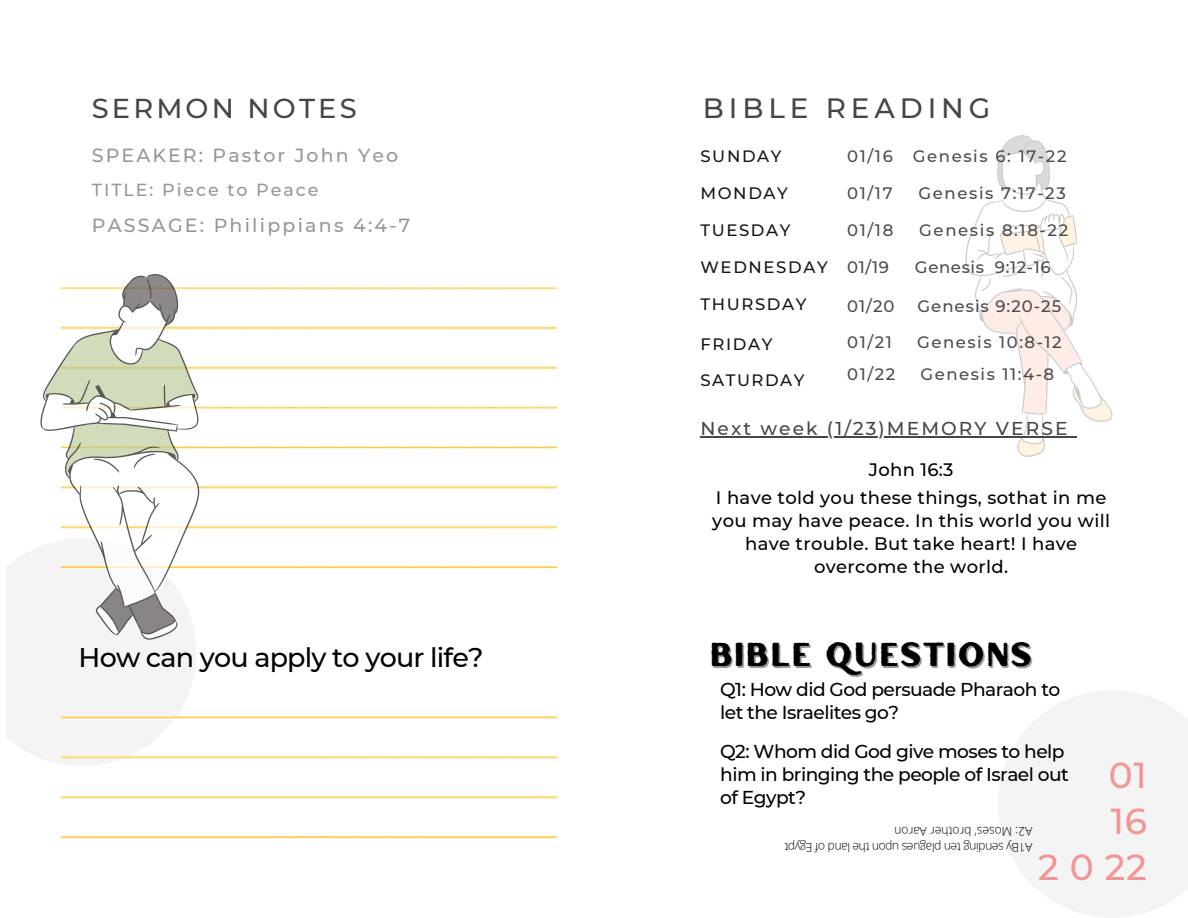
<style>
.page{position:relative;width:1188px;height:918px;background:#fff}
.page>*{position:absolute;margin:0;border:0;box-sizing:border-box;transform-origin:0 0}
.t1{font:500 36px "Montserrat";letter-spacing:.02em;color:#f49494}
.t2{font:33.15px "Hertical Sans Rough";letter-spacing:.045em;color:#000}
.t3{font:500 27.9px "Montserrat";letter-spacing:.175em;color:#464645}
.t4{font:500 27.3px "Montserrat";letter-spacing:.115em;color:#464645}
.t5{font:500 27px "Montserrat";letter-spacing:-.03em;color:#000}
.t6{font:500 18.9px "Montserrat";letter-spacing:.115em;color:#989797}
.t7{font:500 18.6px/22.8px "Montserrat";letter-spacing:-.03em;color:#000}
.t8{font:500 18.6px "Montserrat";letter-spacing:.115em;color:#464645}
.t9{font:500 18px/23px "Montserrat";letter-spacing:.02em;color:#000;text-align:center}
.t10{font:500 17.4px "Montserrat";letter-spacing:.11em;color:#989797}
.t11{font:500 16.5px "Montserrat";letter-spacing:.095em;color:#4f494b}
.t12{font:500 16.5px "Montserrat";letter-spacing:.1em;color:#171615}
.t13{font:500 16.5px "Montserrat";letter-spacing:.04em;color:#4f494b}
.t14{font:500 16.5px "Montserrat";letter-spacing:.06em;color:#4f494b}
.t15{font:300 12px "Open Sans";color:#000}
</style>
<div class="page">
<svg style="left:999px;top:690px;width:189px;height:228px"></svg>
<img style="left:200px;top:286px;width:356px;height:283px">
<img style="left:61px;top:716px;width:495px;height:123px">
<svg style="left:7px;top:547px;width:191px;height:219px"></svg>
<svg style="left:40px;top:274px;width:160px;height:366px"></svg>
<svg style="left:965px;top:135px;width:148px;height:322px"></svg>
<hr style="left:700px;top:436px;width:370px;height:1px;background:#464645">
<svg style="left:982px;top:215px;width:130px;height:241px"></svg>
<p class="t4" style="left:92px;top:92px;width:266px">SERMON NOTES</p>
<p class="t6" style="left:92px;top:144px;width:308px">SPEAKER: Pastor John Yeo</p>
<p class="t10" style="left:92px;top:179px;width:228px">TITLE: Piece to Peace</p>
<p class="t6" style="left:92px;top:214px;width:320px">PASSAGE: Philippians 4:4-7</p>
<p class="t5" style="left:79px;top:641px;width:406px">How can you apply to your life?</p>
<p class="t3" style="left:703px;top:91px;width:289px">BIBLE READING</p>
<p class="t12" style="left:700px;top:146px;width:83px">SUNDAY</p>
<p class="t12" style="left:700px;top:183px;width:89px">MONDAY</p>
<p class="t12" style="left:700px;top:220px;width:92px">TUESDAY</p>
<p class="t12" style="left:700px;top:257px;width:129px">WEDNESDAY</p>
<p class="t12" style="left:700px;top:294px;width:108px">THURSDAY</p>
<p class="t12" style="left:700px;top:334px;width:74px">FRIDAY</p>
<p class="t12" style="left:700px;top:370px;width:106px">SATURDAY</p>
<p class="t11" style="left:847px;top:146px;width:221px">01/16 Genesis 6: 17-22</p>
<p class="t11" style="left:847px;top:183px;width:47px">01/17</p>
<p class="t11" style="left:918px;top:183px;width:149px">Genesis 7:17-23</p>
<p class="t11" style="left:847px;top:220px;width:48px">01/18</p>
<p class="t11" style="left:919px;top:220px;width:150px">Genesis 8:18-22</p>
<p class="t11" style="left:847px;top:257px;width:43px">01/19</p>
<p class="t13" style="left:915px;top:257px;width:137px">Genesis 9:12-16</p>
<p class="t11" style="left:847px;top:297px;width:49px">01/20</p>
<p class="t14" style="left:917px;top:297px;width:145px">Genesis 9:20-25</p>
<p class="t11" style="left:847px;top:332px;width:46px">01/21</p>
<p class="t11" style="left:917px;top:332px;width:146px">Genesis 10:8-12</p>
<p class="t11" style="left:847px;top:364px;width:49px">01/22</p>
<p class="t11" style="left:921px;top:364px;width:135px">Genesis 11:4-8</p>
<p class="t8" style="left:700px;top:417px;width:369px">Next week (1/23)MEMORY VERSE</p>
<p class="t9" style="left:869px;top:458px;width:86px">John 16:3</p>
<p class="t9" style="left:712px;top:486px;width:399px">I have told you these things, sothat in me you may have peace. In this world you will have trouble. But take heart! I have overcome the world.</p>
<p class="t2" style="left:710px;top:632px;width:323px">BIBLE QUESTIONS</p>
<p class="t7" style="left:720px;top:678px;width:342px">Q1: How did God persuade Pharaoh to let the Israelites go?</p>
<p class="t7" style="left:720px;top:740px;width:350px">Q2: Whom did God give moses to help him in bringing the people of Israel out of Egypt?</p>
<p class="t1" style="left:1109px;top:753px;width:39px">01</p>
<p class="t1" style="left:1111px;top:799px;width:38px">16</p>
<p class="t1" style="left:1038px;top:845px;width:110px">2022</p>
<p class="t15" style="left:1032px;top:840px;width:139px;rotate:-180deg">M: 2A rehtorb' seso nor aA</p>
<p class="t15" style="left:1032px;top:856px;width:250px;rotate:-180deg">yB1A gn i dnes ne t seuga l p nopu eh t dna l t pygEf o</p>
</div>
